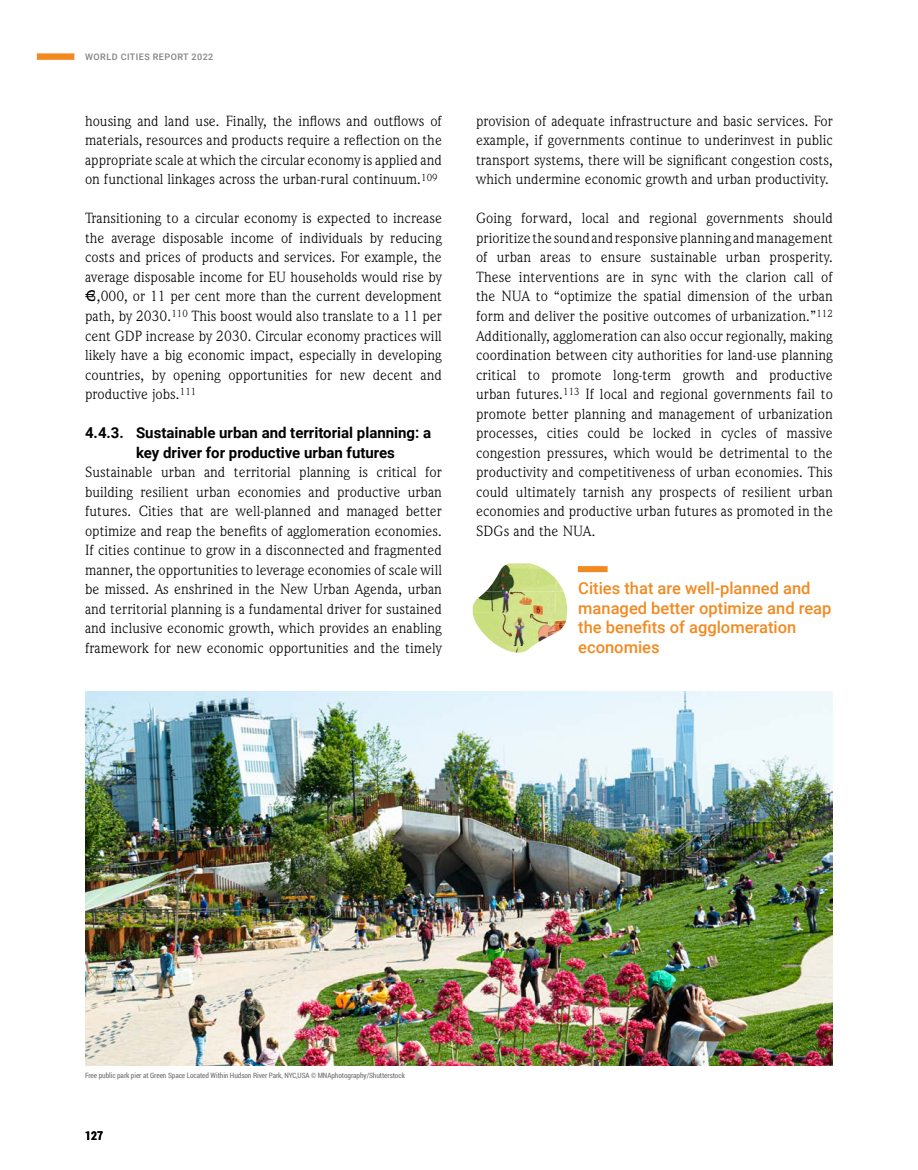
<style>
.page{position:relative;width:918px;height:1170px;background:#fff}
.page>*{position:absolute;margin:0;border:0;box-sizing:border-box;transform-origin:0 0}
.t1{font:500 16.5px/19.5px "Roboto";color:#f28a21}
.t2{font:15px/19.5px "Weidemann IT Cby BT";color:#000;text-align:justify}
.t3{font:700 15px/19.5px "Roboto";color:#000}
.t4{font:700 12px "Roboto Condensed";color:#000}
.t5{font:500 9px "Roboto";letter-spacing:.05em;color:#808285}
.t6{font:7.35px "Roboto Condensed";letter-spacing:-.01em;color:#6d6e71}
</style>
<div class="page">
<div style="left:37px;top:53px;width:37px;height:7px;background:#f28a21"></div>
<div style="left:578px;top:566px;width:30px;height:6px;background:#f28a21"></div>
<img style="left:85px;top:691px;width:748px;height:374px">
<svg style="left:556px;top:579px;width:7px;height:12px"></svg>
<img style="left:486px;top:563px;width:70px;height:28px">
<svg style="left:502px;top:587px;width:6px;height:4px"></svg>
<img style="left:473px;top:591px;width:94px;height:61px">
<img style="left:473px;top:591px;width:83px;height:21px">
<img style="left:538px;top:624px;width:10px;height:18px">
<img style="left:513px;top:618px;width:12px;height:28px">
<img style="left:548px;top:620px;width:18px;height:16px">
<svg style="left:519px;top:597px;width:23px;height:17px"></svg>
<img style="left:502px;top:591px;width:6px;height:21px">
<p class="t5" style="left:85px;top:51px;width:130px">WORLD CITIES REPORT 2022</p>
<p class="t2" style="left:85px;top:111px;width:358px">housing and land use. Finally, the inflows and outflows of materials, resources and products require a reflection on the appropriate scale at which the circular economy is applied and on functional linkages across the urban-rural continuum.<sup>109</sup></p>
<p class="t2" style="left:85px;top:208px;width:359px">Transitioning to a circular economy is expected to increase the average disposable income of individuals by reducing costs and prices of products and services. For example, the average disposable income for EU households would rise by €3,000, or 11 per cent more than the current development path, by 2030.<sup>110</sup> This boost would also translate to a 11 per cent GDP increase by 2030. Circular economy practices will likely have a big economic impact, especially in developing countries, by opening opportunities for new decent and productive jobs.<sup>111</sup></p>
<p class="t3" style="left:136px;top:422px;width:297px;text-indent:-51px">4.4.3. Sustainable urban and territorial planning: a key driver for productive urban futures</p>
<p class="t2" style="left:85px;top:462px;width:358px">Sustainable urban and territorial planning is critical for building resilient urban economies and productive urban futures. Cities that are well-planned and managed better optimize and reap the benefits of agglomeration economies.<br>If cities continue to grow in a disconnected and fragmented manner, the opportunities to leverage economies of scale will be missed. As enshrined in the New Urban Agenda, urban and territorial planning is a fundamental driver for sustained and inclusive economic growth, which provides an enabling framework for new economic opportunities and the timely</p>
<p class="t2" style="left:476px;top:111px;width:358px">provision of adequate infrastructure and basic services. For example, if governments continue to underinvest in public transport systems, there will be significant congestion costs, which undermine economic growth and urban productivity.</p>
<p class="t2" style="left:476px;top:208px;width:359px">Going forward, local and regional governments should prioritize the sound and responsive planning and management of urban areas to ensure sustainable urban prosperity.<br>These interventions are in sync with the clarion call of the NUA to “optimize the spatial dimension of the urban form and deliver the positive outcomes of urbanization.”<sup>112<br></sup>Additionally, agglomeration can also occur regionally, making coordination between city authorities for land-use planning critical to promote long-term growth and productive urban futures.<sup>113</sup> If local and regional governments fail to promote better planning and management of urbanization processes, cities could be locked in cycles of massive congestion pressures, which would be detrimental to the productivity and competitiveness of urban economies. This could ultimately tarnish any prospects of resilient urban economies and productive urban futures as promoted in the SDGs and the NUA.</p>
<p class="t1" style="left:578px;top:578px;width:255px">Cities that are well-planned and managed better optimize and reap the benefits of agglomeration economies</p>
<p class="t6" style="left:85px;top:1070px;width:321px">Free public park pier at Green Space Located Within Hudson River Park, NYC,USA © MNAphotography/Shutterstock</p>
<p class="t4" style="left:85px;top:1126px;width:20px">127</p>
</div>
